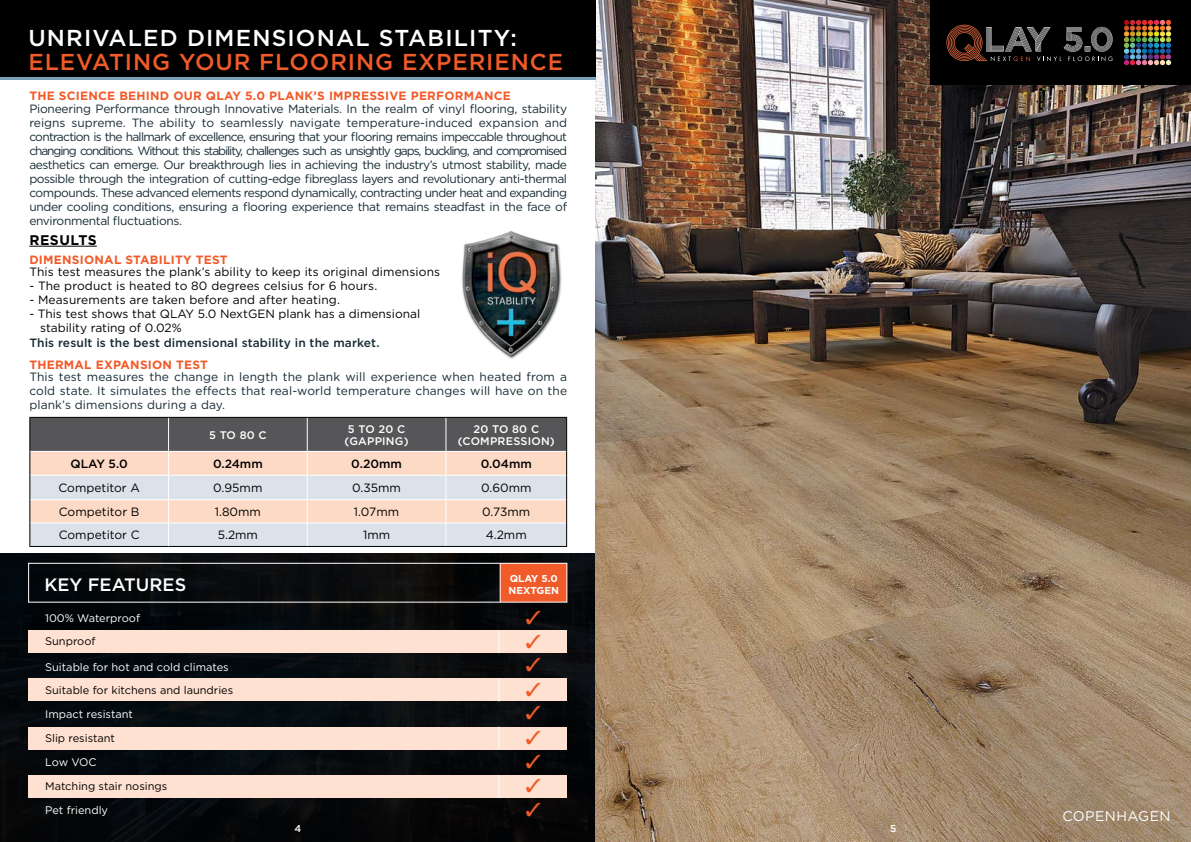
<style>
.page{position:relative;width:1191px;height:842px;background:#fff}
.page>*{position:absolute;margin:0;border:0;box-sizing:border-box;transform-origin:0 0}
.t1{font:500 23px "Gotham";letter-spacing:.04em;color:#f15a29}
.t2{font:500 23px "Gotham";letter-spacing:.05em;color:#fff}
.t3{font:500 18px "Gotham";color:#fff}
.t4{font:14px "Gotham";letter-spacing:.03em;color:#fff}
.t5{font:700 14px "Gotham";letter-spacing:.04em;color:#000}
.t6{font:12px/14px "Gotham";letter-spacing:-.025em;color:#162b34;text-align:justify}
.t7{font:12px/14px "Gotham";color:#000}
.t8{font:700 12px "Gotham";letter-spacing:.02em;color:#f15a29}
.t9{font:500 12px "Gotham";letter-spacing:.01em;color:#162b34}
.t10{font:500 12px "Gotham";color:#000}
.t11{font:11px "Gotham";color:#fff}
.t12{font:11px "Gotham";color:#000}
.t13{font:500 11px/12px "Gotham";letter-spacing:.02em;color:#fff}
.t14{font:700 10px/12px "Gotham";color:#fff}
.t15{font:500 10px "Gotham";color:#fff}
</style>
<div class="page">
<svg style="left:29px;top:417px;width:538px;height:129px;background:#c4bab6"></svg>
<hr style="left:29px;top:546px;width:139px;height:1px;background:#000">
<hr style="left:168px;top:546px;width:139px;height:1px;background:#000">
<hr style="left:307px;top:546px;width:139px;height:1px;background:#000">
<hr style="left:446px;top:546px;width:121px;height:1px;background:#000">
<div style="left:0;top:553px;width:595px;height:289px;background:#06090c"></div>
<div style="left:28px;top:775px;width:539px;height:23px;background:#fee1d0"></div>
<div style="left:28px;top:727px;width:539px;height:23px;background:#fee1d0"></div>
<div style="left:28px;top:678px;width:539px;height:23px;background:#fee1d0"></div>
<div style="left:28px;top:630px;width:539px;height:23px;background:#fee1d0"></div>
<svg style="left:498px;top:775px;width:1px;height:23px"></svg>
<svg style="left:498px;top:727px;width:1px;height:23px"></svg>
<svg style="left:498px;top:678px;width:1px;height:23px"></svg>
<svg style="left:498px;top:630px;width:1px;height:23px"></svg>
<div style="left:500px;top:563px;width:67px;height:39px;background:#f15a29"></div>
<div style="left:28px;top:563px;width:539px;height:39px;border:1px solid #fff"></div>
<hr style="left:500px;top:563px;width:1px;height:39px;background:#fff">
<div style="left:461px;top:230px;width:101px;height:129px;background:#000;opacity:.75"></div>
<img style="left:461px;top:231px;width:101px;height:125px">
<img style="left:595px;top:0;width:596px;height:842px">
<div style="left:930px;top:0;width:261px;height:84px;background:#000"></div>
<img style="left:1124px;top:20px;width:47px;height:45px">
<svg style="left:946px;top:25px;width:166px;height:36px"></svg>
<div style="left:0;top:72px;width:595px;height:8px;background:#789eb6"></div>
<div style="left:0;top:0;width:595px;height:77px;background:#000"></div>
<hr style="left:29px;top:246px;width:68px;height:1px;background:#000">
<svg style="left:526px;top:658px;width:14px;height:6px"></svg>
<h1 class="t2" style="left:28px;top:23px;width:490px">UNRIVALED DIMENSIONAL STABILITY:</h1>
<h1 class="t1" style="left:28px;top:47px;width:536px">ELEVATING YOUR FLOORING EXPERIENCE</h1>
<p class="t8" style="left:29px;top:87px;width:483px">THE SCIENCE BEHIND OUR QLAY 5.0 PLANK’S IMPRESSIVE PERFORMANCE</p>
<p class="t6" style="left:29px;top:101px;width:539px">Pioneering Performance through Innovative Materials. In the realm of vinyl flooring, stability reigns supreme. The ability to seamlessly navigate temperature-induced expansion and contraction is the hallmark of excellence, ensuring that your flooring remains impeccable throughout changing conditions. Without this stability, challenges such as unsightly gaps, buckling, and compromised aesthetics can emerge. Our breakthrough lies in achieving the industry’s utmost stability, made possible through the integration of cutting-edge fibreglass layers and revolutionary anti-thermal compounds. These advanced elements respond dynamically, contracting under heat and expanding under cooling conditions, ensuring a flooring experience that remains steadfast in the face of environmental fluctuations.</p>
<p class="t5" style="left:29px;top:231px;width:69px">RESULTS</p>
<p class="t8" style="left:29px;top:252px;width:200px">DIMENSIONAL STABILITY TEST</p>
<p class="t7" style="left:29px;top:264px;width:412px">This test measures the plank’s ability to keep its original dimensions</p>
<p class="t7" style="left:29px;top:278px;width:349px">- The product is heated to 80 degrees celsius for 6 hours.</p>
<p class="t7" style="left:29px;top:292px;width:312px">- Measurements are taken before and after heating.</p>
<p class="t7" style="left:40px;top:306px;width:382px;text-indent:-11px">- This test shows that QLAY 5.0 NextGEN plank has a dimensional stability rating of 0.02%</p>
<p class="t9" style="left:29px;top:335px;width:352px">This result is the best dimensional stability in the market.</p>
<p class="t8" style="left:29px;top:357px;width:180px">THERMAL EXPANSION TEST</p>
<p class="t6" style="left:29px;top:369px;width:539px">This test measures the change in length the plank will experience when heated from a cold state. It simulates the effects that real-world temperature changes will have on the plank’s dimensions during a day.</p>
<p class="t13" style="left:209px;top:429px;width:59px">5 TO 80 C</p>
<p class="t13" style="left:345px;top:423px;width:65px">5 TO 20 C (GAPPING)</p>
<p class="t13" style="left:458px;top:423px;width:98px;text-align:center">20 TO 80 C (COMPRESSION)</p>
<p class="t10" style="left:71px;top:456px;width:59px">QLAY 5.0</p>
<p class="t10" style="left:213px;top:456px;width:51px">0.24mm</p>
<p class="t10" style="left:351px;top:456px;width:52px">0.20mm</p>
<p class="t10" style="left:481px;top:456px;width:53px">0.04mm</p>
<p class="t7" style="left:58px;top:481px;width:83px">Competitor A</p>
<p class="t7" style="left:213px;top:481px;width:51px">0.95mm</p>
<p class="t7" style="left:352px;top:481px;width:50px">0.35mm</p>
<p class="t7" style="left:481px;top:481px;width:52px">0.60mm</p>
<p class="t7" style="left:59px;top:505px;width:82px">Competitor B</p>
<p class="t7" style="left:215px;top:505px;width:48px">1.80mm</p>
<p class="t7" style="left:354px;top:505px;width:47px">1.07mm</p>
<p class="t7" style="left:482px;top:505px;width:50px">0.73mm</p>
<p class="t7" style="left:59px;top:528px;width:82px">Competitor C</p>
<p class="t7" style="left:218px;top:528px;width:42px">5.2mm</p>
<p class="t7" style="left:363px;top:528px;width:29px">1mm</p>
<p class="t7" style="left:486px;top:528px;width:43px">4.2mm</p>
<h2 class="t3" style="left:44px;top:573px;width:143px">KEY FEATURES</h2>
<p class="t14" style="left:508px;top:573px;width:52px">QLAY 5.0<br>NEXTGEN</p>
<p class="t11" style="left:45px;top:611px;width:96px">100% Waterproof</p>
<p class="t11" style="left:45px;top:660px;width:185px">Suitable for hot and cold climates</p>
<p class="t11" style="left:45px;top:707px;width:89px">Impact resistant</p>
<p class="t11" style="left:45px;top:755px;width:53px">Low VOC</p>
<p class="t12" style="left:45px;top:634px;width:52px">Sunproof</p>
<p class="t12" style="left:45px;top:683px;width:190px">Suitable for kitchens and laundries</p>
<p class="t12" style="left:45px;top:731px;width:71px">Slip resistant</p>
<p class="t12" style="left:45px;top:779px;width:124px">Matching stair nosings</p>
<p class="t11" style="left:45px;top:803px;width:64px">Pet friendly</p>
<p class="t15" style="left:294px;top:821px;width:8px">4</p>
<p class="t15" style="left:890px;top:821px;width:8px">5</p>
<p class="t4" style="left:1062px;top:807px;width:110px">COPENHAGEN</p>
</div>
